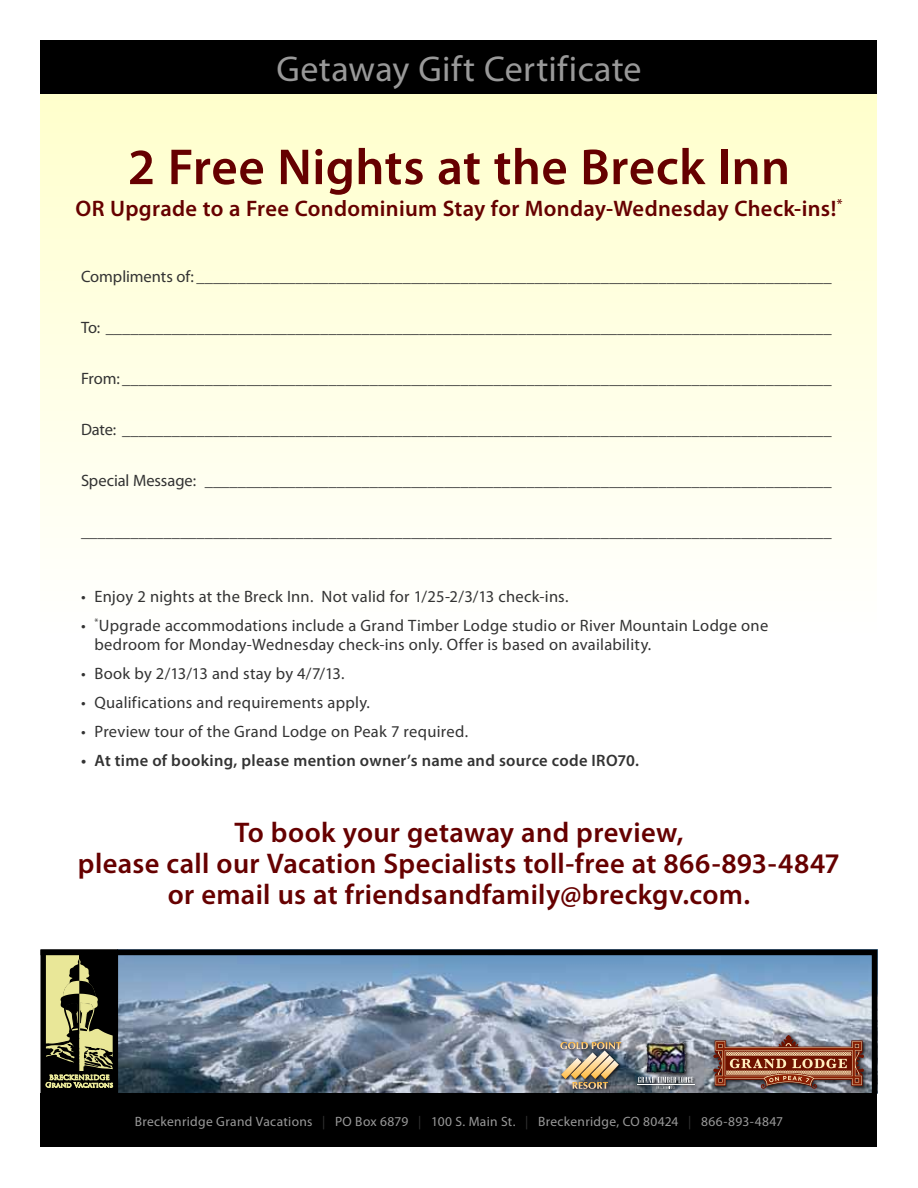
<style>
.page{position:relative;width:918px;height:1188px;background:#fff}
.page>*{position:absolute;margin:0;border:0;box-sizing:border-box;transform-origin:0 0}
.t1{font:600 51px "Myriad Pro";letter-spacing:.005em;color:#600}
.t2{font:36px "Myriad Pro";letter-spacing:.01em;color:#999}
.t3{font:600 28.5px/31.5px "Myriad Pro";letter-spacing:.01em;color:#600;text-align:center}
.t4{font:600 22.5px "Myriad Pro";letter-spacing:.015em;color:#600}
.t5{font:16.5px/19.8px "Myriad Pro";letter-spacing:.015em;color:#333}
.t6{font:16.5px "Myriad Pro";letter-spacing:-.005em;color:#333}
.t7{font:600 16.5px "Myriad Pro";letter-spacing:.02em;color:#333}
.t8{font:13.5px "Myriad Pro";letter-spacing:.025em;color:#999}
.s1{color:#333}
</style>
<div class="page">
<div style="left:40px;top:94px;width:838px;height:540px;background:linear-gradient(to bottom,#ffc,#fffffe)"></div>
<div style="left:40px;top:40px;width:838px;height:54px;background:#000"></div>
<div style="left:40px;top:1094px;width:838px;height:54px;background:#000"></div>
<svg style="left:40px;top:949px;width:838px;height:150px;background:#768797"></svg>
<div style="left:559px;top:1041px;width:66px;height:52px;background:#000;opacity:.75"></div>
<img style="left:560px;top:1042px;width:61px;height:47px">
<div style="left:635px;top:1041px;width:64px;height:52px;background:#000;opacity:.75"></div>
<img style="left:646px;top:1042px;width:35px;height:31px">
<hr style="left:637px;top:1084px;width:58px;height:1px;background:#fff">
<svg style="left:638px;top:1077px;width:55px;height:12px"></svg>
<div style="left:712px;top:1033px;width:156px;height:60px;background:#000;opacity:.75"></div>
<svg style="left:713px;top:1035px;width:151px;height:54px;background:#936556"></svg>
<h2 class="t2" style="left:276px;top:47px;width:367px">Getaway Gift Certificate</h2>
<h1 class="t1" style="left:128px;top:135px;width:664px">2 Free Nights at the Breck Inn</h1>
<h3 class="t4" style="left:76px;top:194px;width:768px">OR Upgrade to a Free Condominium Stay for Monday-Wednesday Check-ins!<sup>*</sup></h3>
<p class="t6" style="left:81px;top:267px;width:752px">Compliments of: _____________________________________________________________________________</p>
<p class="t5" style="left:81px;top:318px;width:752px">To: ________________________________________________________________________________________</p>
<p class="t5" style="left:81px;top:369px;width:752px">From: ______________________________________________________________________________________</p>
<p class="t5" style="left:81px;top:420px;width:752px">Date: ______________________________________________________________________________________</p>
<p class="t6" style="left:81px;top:471px;width:752px">Special Message: ____________________________________________________________________________</p>
<p class="t5" style="left:81px;top:522px;width:752px">___________________________________________________________________________________________</p>
<p class="t5" style="left:81px;top:586px;width:489px">• Enjoy 2 nights at the Breck Inn. Not valid for 1/25-2/3/13 check-ins.</p>
<p class="t5" style="left:95px;top:615px;width:675px;text-indent:-14px">• <sup>*</sup>Upgrade accommodations include a Grand Timber Lodge studio or River Mountain Lodge one bedroom for Monday-Wednesday check-ins only. Offer is based on availability.</p>
<p class="t5" style="left:81px;top:664px;width:265px">• Book by 2/13/13 and stay by 4/7/13.</p>
<p class="t5" style="left:81px;top:692px;width:291px">• Qualifications and requirements apply.</p>
<p class="t5" style="left:81px;top:721px;width:389px">• Preview tour of the Grand Lodge on Peak 7 required.</p>
<p class="t7" style="left:81px;top:750px;width:560px">• At time of booking, please mention owner’s name and source code IRO70.</p>
<h3 class="t3" style="left:78px;top:815px;width:764px">To book your getaway and preview,<br>please call our Vacation Specialists toll-free at 866-893-4847 or email us at friendsandfamily@breckgv.com.</h3>
<p class="t8" style="left:135px;top:1113px;width:650px">Breckenridge Grand Vacations <span class="s1">|</span> PO Box 6879 <span class="s1">|</span> 100 S. Main St. <span class="s1">|</span> Breckenridge, CO 80424 <span class="s1">|</span> 866-893-4847</p>
</div>
